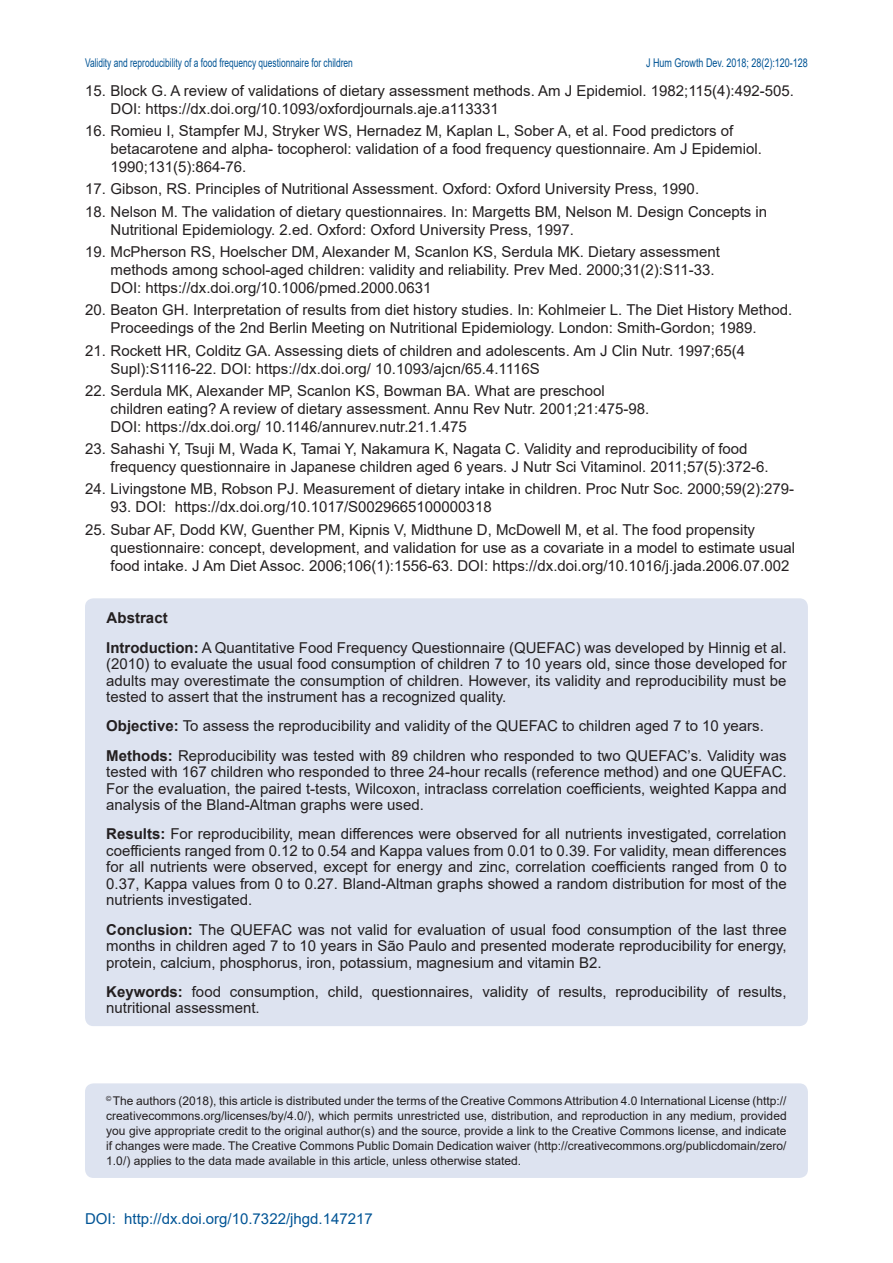
<style>
.page{position:relative;width:893px;height:1263px;background:#fff}
.page>*{position:absolute;margin:0;border:0;box-sizing:border-box;transform-origin:0 0}
.t1{font:15px/18px "Arial";color:#231f20}
.t2{font:15px "Arial";color:#005495}
.t3{font:700 15px "Arial";color:#231f20}
.t4{font:12px/15px "Arial";color:#231f20;text-align:justify}
.t5{font:12px "Arial";color:#005495;scale:.7 1}
.t6{font:12px "Arial";color:#005495;scale:.75 1}
.s1{font-weight:700}
</style>
<div class="page">
<div style="left:85px;top:598px;width:723px;height:428px;background:#dde3f0;border-radius:9px"></div>
<div style="left:85px;top:1083px;width:723px;height:95px;background:#dde3f0;border-radius:9px"></div>
<p class="t5" style="left:85px;top:54px;width:384px">Validity and reproducibility of a food frequency questionnaire for children</p>
<p class="t6" style="left:646px;top:54px;width:217px">J Hum Growth Dev. 2018; 28(2):120-128</p>
<p class="t1" style="left:111px;top:82px;width:685px;text-indent:-26px">15. Block G. A review of validations of dietary assessment methods. Am J Epidemiol. 1982;115(4):492-505.<br>DOI: https://dx.doi.org/10.1093/oxfordjournals.aje.a113331</p>
<p class="t1" style="left:111px;top:122px;width:653px;text-indent:-26px">16. Romieu I, Stampfer MJ, Stryker WS, Hernadez M, Kaplan L, Sober A, et al. Food predictors of betacarotene and alpha- tocopherol: validation of a food frequency questionnaire. Am J Epidemiol.<br>1990;131(5):864-76.</p>
<p class="t1" style="left:85px;top:180px;width:616px">17. Gibson, RS. Principles of Nutritional Assessment. Oxford: Oxford University Press, 1990.</p>
<p class="t1" style="left:111px;top:202px;width:658px;text-indent:-26px">18. Nelson M. The validation of dietary questionnaires. In: Margetts BM, Nelson M. Design Concepts in<br>Nutritional Epidemiology. 2.ed. Oxford: Oxford University Press, 1997.</p>
<p class="t1" style="left:111px;top:243px;width:611px;text-indent:-26px">19. McPherson RS, Hoelscher DM, Alexander M, Scanlon KS, Serdula MK. Dietary assessment methods among school-aged children: validity and reliability. Prev Med. 2000;31(2):S11-33.<br>DOI: https://dx.doi.org/10.1006/pmed.2000.0631</p>
<p class="t1" style="left:111px;top:301px;width:683px;text-indent:-26px">20. Beaton GH. Interpretation of results from diet history studies. In: Kohlmeier L. The Diet History Method.<br>Proceedings of the 2nd Berlin Meeting on Nutritional Epidemiology. London: Smith-Gordon; 1989.</p>
<p class="t1" style="left:111px;top:341px;width:636px;text-indent:-26px">21. Rockett HR, Colditz GA. Assessing diets of children and adolescents. Am J Clin Nutr. 1997;65(4<br>Supl):S1116-22. DOI: https://dx.doi.org/ 10.1093/ajcn/65.4.1116S</p>
<p class="t1" style="left:111px;top:381px;width:540px;text-indent:-26px">22. Serdula MK, Alexander MP, Scanlon KS, Bowman BA. What are preschool children eating? A review of dietary assessment. Annu Rev Nutr. 2001;21:475-98.<br>DOI: https://dx.doi.org/ 10.1146/annurev.nutr.21.1.475</p>
<p class="t1" style="left:111px;top:440px;width:660px;text-indent:-26px">23. Sahashi Y, Tsuji M, Wada K, Tamai Y, Nakamura K, Nagata C. Validity and reproducibility of food frequency questionnaire in Japanese children aged 6 years. J Nutr Sci Vitaminol. 2011;57(5):372-6.</p>
<p class="t1" style="left:85px;top:480px;width:711px">24. Livingstone MB, Robson PJ. Measurement of dietary intake in children. Proc Nutr Soc. 2000;59(2):279-</p>
<p class="t1" style="left:111px;top:498px;width:383px">93. DOI: https://dx.doi.org/10.1017/S0029665100000318</p>
<p class="t1" style="left:111px;top:520px;width:686px;text-indent:-26px">25. Subar AF, Dodd KW, Guenther PM, Kipnis V, Midthune D, McDowell M, et al. The food propensity questionnaire: concept, development, and validation for use as a covariate in a model to estimate usual food intake. J Am Diet Assoc. 2006;106(1):1556-63. DOI: https://dx.doi.org/10.1016/j.jada.2006.07.002</p>
<p class="t3" style="left:107px;top:607px;width:63px">Abstract</p>
<p class="t1" style="left:106px;top:639px;width:682px;line-height:16.5px;text-align:justify"><span class="s1">Introduction:</span> A Quantitative Food Frequency Questionnaire (QUEFAC) was developed by Hinnig et al. (2010) to evaluate the usual food consumption of children 7 to 10 years old, since those developed for adults may overestimate the consumption of children. However, its validity and reproducibility must be tested to assert that the instrument has a recognized quality.</p>
<p class="t1" style="left:106px;top:717px;width:659px"><span class="s1">Objective:</span> To assess the reproducibility and validity of the QUEFAC to children aged 7 to 10 years.</p>
<p class="t1" style="left:106px;top:747px;width:682px;line-height:16.5px;text-align:justify"><span class="s1">Methods:</span> Reproducibility was tested with 89 children who responded to two QUEFAC’s. Validity was tested with 167 children who responded to three 24-hour recalls (reference method) and one QUEFAC.<br>For the evaluation, the paired t-tests, Wilcoxon, intraclass correlation coefficients, weighted Kappa and analysis of the Bland-Altman graphs were used.</p>
<p class="t1" style="left:106px;top:826px;width:682px;line-height:16.5px;text-align:justify"><span class="s1">Results:</span> For reproducibility, mean differences were observed for all nutrients investigated, correlation coefficients ranged from 0.12 to 0.54 and Kappa values from 0.01 to 0.39. For validity, mean differences for all nutrients were observed, except for energy and zinc, correlation coefficients ranged from 0 to 0.37, Kappa values from 0 to 0.27. Bland-Altman graphs showed a random distribution for most of the nutrients investigated.</p>
<p class="t1" style="left:106px;top:921px;width:682px;line-height:16.5px;text-align:justify"><span class="s1">Conclusion:</span> The QUEFAC was not valid for evaluation of usual food consumption of the last three months in children aged 7 to 10 years in São Paulo and presented moderate reproducibility for energy, protein, calcium, phosphorus, iron, potassium, magnesium and vitamin B2.</p>
<p class="t1" style="left:106px;top:983px;width:682px;line-height:16.5px"><span class="s1">Keywords:</span> food consumption, child, questionnaires, validity of results, reproducibility of results, nutritional assessment.</p>
<p class="t4" style="left:106px;top:1093px;width:682px"><sup>©</sup> The authors (2018), this article is distributed under the terms of the Creative Commons Attribution 4.0 International License (http:// creativecommons.org/licenses/by/4.0/), which permits unrestricted use, distribution, and reproduction in any medium, provided you give appropriate credit to the original author(s) and the source, provide a link to the Creative Commons license, and indicate if changes were made. The Creative Commons Public Domain Dedication waiver (http://creativecommons.org/publicdomain/zero/ 1.0/) applies to the data made available in this article, unless otherwise stated.</p>
<p class="t2" style="left:85px;top:1208px;width:289px">DOI: http://dx.doi.org/10.7322/jhgd.147217</p>
</div>
